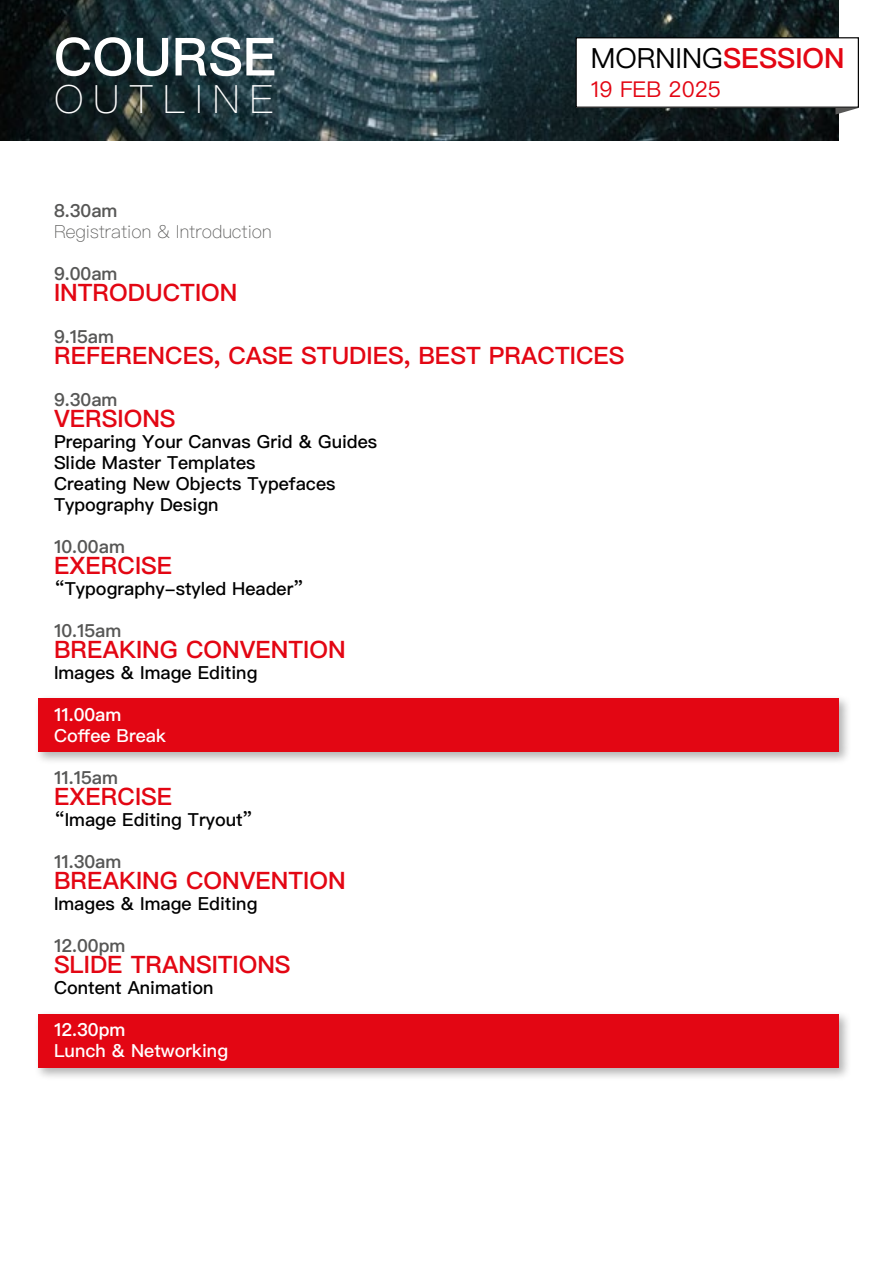
<style>
.page{position:relative;width:893px;height:1263px;background:#fff}
.page>*{position:absolute;margin:0;border:0;box-sizing:border-box;transform-origin:0 0}
.t1{font:600 52.65px "Ping Fang SC";color:#fff}
.t2{font:100 39px "Ping Fang SC";letter-spacing:.24em;color:#fff}
.t3{font:27.9px "Ping Fang SC";color:#000}
.t4{font:600 24px "Ping Fang HK";color:#e30613}
.t5{font:21.9px "Ping Fang SC";color:#e30613}
.t6{font:500 18px/21px "Ping Fang HK";color:#000}
.t7{font:600 18px "Ping Fang HK";color:#575756}
.t8{font:500 18px "Ping Fang HK";color:#fff}
.t9{font:100 18px "Ping Fang HK";color:#575756}
.t10{font:600 18px "Ping Fang HK";color:#fff}
.s1{font-weight:600;color:#e30613}
</style>
<div class="page">
<div style="left:35px;top:694px;width:817px;height:70px;background:#000;opacity:.3"></div>
<div style="left:38px;top:698px;width:801px;height:54px;background:#e30613"></div>
<div style="left:35px;top:1011px;width:817px;height:70px;background:#000;opacity:.3"></div>
<div style="left:38px;top:1014px;width:801px;height:54px;background:#e30613"></div>
<img style="left:0;top:0;width:839px;height:140px">
<svg style="left:835px;top:108px;width:23px;height:7px"></svg>
<div style="left:576px;top:38px;width:282px;height:69px;background:#fff"></div>
<div style="left:576px;top:37px;width:283px;height:71px;border:1px solid #000"></div>
<h1 class="t1" style="left:54px;top:24px;width:224px">COURSE</h1>
<h2 class="t2" style="left:54px;top:75px;width:221px">OUTLINE</h2>
<h3 class="t3" style="left:591px;top:41px;width:255px">MORNING<span class="s1">SESSION</span></h3>
<p class="t5" style="left:591px;top:76px;width:132px">19 FEB 2025</p>
<p class="t7" style="left:54px;top:200px;width:65px">8.30am</p>
<p class="t9" style="left:54px;top:221px;width:219px">Registration &amp; Introduction</p>
<p class="t7" style="left:54px;top:263px;width:65px">9.00am</p>
<h3 class="t4" style="left:54px;top:278px;width:185px">INTRODUCTION</h3>
<p class="t7" style="left:54px;top:326px;width:62px">9.15am</p>
<h3 class="t4" style="left:54px;top:341px;width:572px">REFERENCES, CASE STUDIES, BEST PRACTICES</h3>
<p class="t7" style="left:54px;top:389px;width:65px">9.30am</p>
<h3 class="t4" style="left:54px;top:404px;width:123px">VERSIONS</h3>
<p class="t6" style="left:54px;top:431px;width:325px">Preparing Your Canvas Grid &amp; Guides<br>Slide Master Templates<br>Creating New Objects Typefaces<br>Typography Design</p>
<p class="t7" style="left:54px;top:536px;width:72px">10.00am</p>
<h3 class="t4" style="left:54px;top:551px;width:120px">EXERCISE</h3>
<p class="t6" style="left:54px;top:578px;width:252px">“Typography-styled Header”</p>
<p class="t7" style="left:54px;top:620px;width:69px">10.15am</p>
<h3 class="t4" style="left:54px;top:635px;width:293px">BREAKING CONVENTION</h3>
<p class="t6" style="left:54px;top:662px;width:205px">Images &amp; Image Editing</p>
<p class="t10" style="left:54px;top:704px;width:69px">11.00am</p>
<p class="t8" style="left:54px;top:725px;width:113px">Coffee Break</p>
<p class="t7" style="left:54px;top:767px;width:66px">11.15am</p>
<h3 class="t4" style="left:54px;top:782px;width:120px">EXERCISE</h3>
<p class="t6" style="left:54px;top:809px;width:201px">“Image Editing Tryout”</p>
<p class="t7" style="left:54px;top:851px;width:69px">11.30am</p>
<h3 class="t4" style="left:54px;top:866px;width:293px">BREAKING CONVENTION</h3>
<p class="t6" style="left:54px;top:893px;width:205px">Images &amp; Image Editing</p>
<p class="t7" style="left:54px;top:935px;width:73px">12.00pm</p>
<h3 class="t4" style="left:54px;top:950px;width:238px">SLIDE TRANSITIONS</h3>
<p class="t6" style="left:54px;top:977px;width:161px">Content Animation</p>
<p class="t10" style="left:54px;top:1019px;width:73px">12.30pm</p>
<p class="t8" style="left:54px;top:1040px;width:176px">Lunch &amp; Networking</p>
</div>
